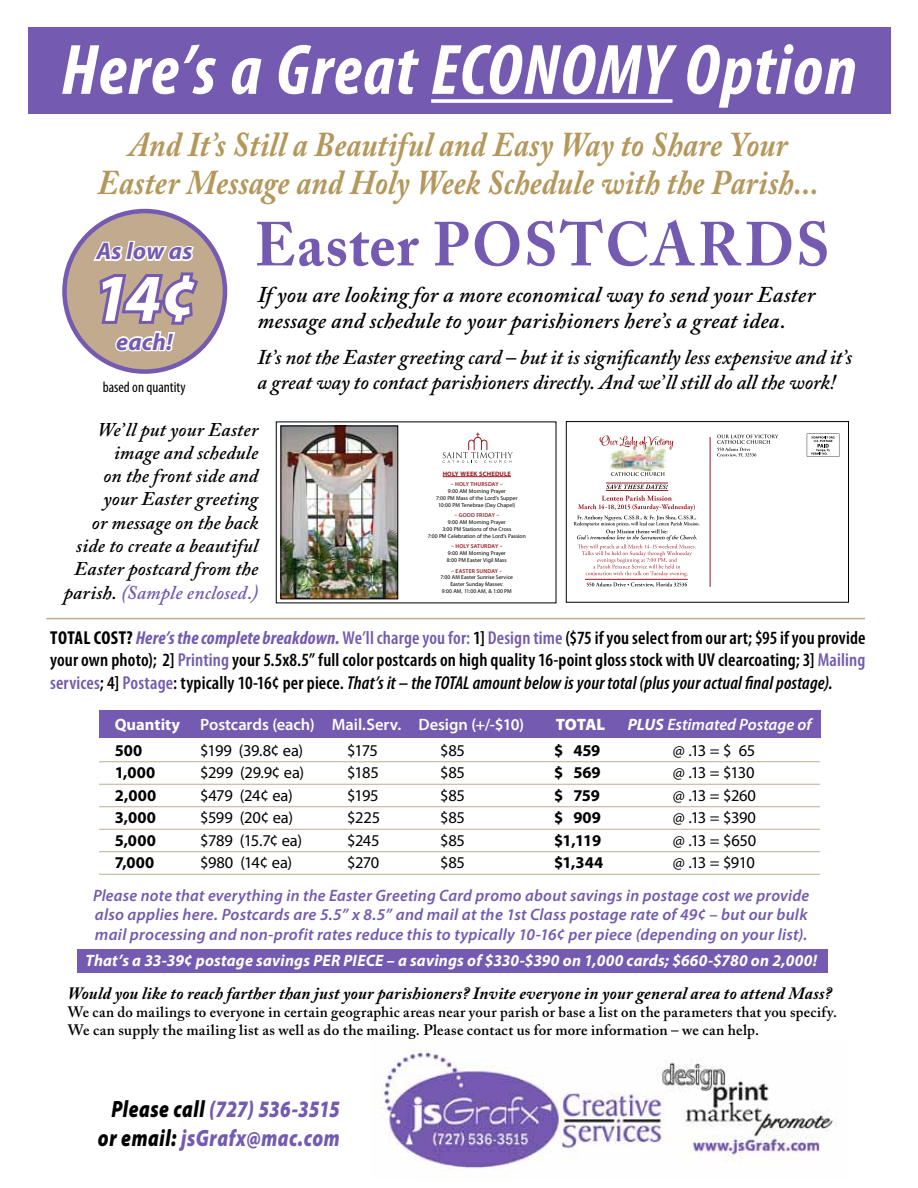
<style>
.page{position:relative;width:918px;height:1188px;background:#fff}
.page>*{position:absolute;margin:0;border:0;box-sizing:border-box;transform-origin:0 0}
.t1{font:italic 700 condensed 72px "Myriad Pro";letter-spacing:.02em;color:#fff}
.t2{font:italic 700 67.5px "Myriad Pro";color:#fff}
.t3{font:700 61.5px "Adobe Caslon Pro";letter-spacing:.03em;color:#745ab0;scale:.95 1}
.t4{font:italic 700 34.65px/37.5px "Adobe Caslon Pro";letter-spacing:.005em;color:#b4975a;text-align:center;scale:.89 1}
.t5{font:italic 700 24px "Myriad Pro";letter-spacing:.01em;color:#745ab0}
.t6{font:italic 900 23.7px/28.5px "Myriad Pro";letter-spacing:.025em;color:#745ab0;text-align:center;scale:.8 1}
.t7{font:italic 600 22.5px/26.2px "Adobe Caslon Pro";letter-spacing:.01em;color:#000}
.t8{font:italic 600 21px/25.2px "Adobe Caslon Pro";letter-spacing:-.005em;color:#000}
.t9{font:italic 600 19.35px/23.2px "Adobe Caslon Pro";letter-spacing:.005em;color:#000;text-align:right}
.t10{font:600 condensed 18.75px/22.5px "Myriad Pro";letter-spacing:.01em;color:#000;text-align:justify}
.t11{font:700 condensed 18.75px "Myriad Pro";color:#000}
.t12{font:italic 700 17.25px "Adobe Caslon Pro";letter-spacing:.01em;color:#000}
.t13{font:italic 600 16.5px/19.8px "Myriad Pro";letter-spacing:.015em;color:#745ab0;text-align:justify}
.t14{font:16.5px "Myriad Pro";letter-spacing:-.02em;color:#000}
.t15{font:italic 700 16.5px "Myriad Pro";letter-spacing:.015em;color:#fff}
.t16{font:700 16.5px "Myriad Pro";letter-spacing:.01em;color:#000}
.t17{font:600 16.5px "Myriad Pro";letter-spacing:-.005em;color:#fff}
.t18{font:italic 600 16.5px "Myriad Pro";color:#fff}
.t19{font:900 16.5px "Myriad Pro";color:#fff}
.t20{font:600 15px/18px "Adobe Caslon Pro";letter-spacing:.02em;color:#000}
.t21{font:condensed 15px "Myriad Pro";color:#000}
.t22{font:700 6.45px "Myriad Pro";letter-spacing:.03em;color:#961b23}
.t23{font:5.7px/6.9px "Myriad Pro";color:#000;text-align:center}
.t24{font:600 5.7px "Myriad Pro";letter-spacing:.025em;color:#961b23}
.s1{color:#745ab0}
.s2{font-weight:700}
.s3{font-weight:700;font-style:italic;color:#745ab0}
.s4{font-style:italic}
.s5{color:#000}
</style>
<div class="page">
<div style="left:77px;top:949px;width:751px;height:23px;background:#745ab0"></div>
<img style="left:371px;top:1040px;width:466px;height:136px">
<div style="left:28px;top:27px;width:863px;height:86px;background:#745ab0"></div>
<svg style="left:431px;top:99px;width:242px;height:4px"></svg>
<svg style="left:64px;top:211px;width:161px;height:161px;background:#b69f92"></svg>
<div style="left:62px;top:209px;width:165px;height:165px;border:4px solid #745ab0;border-radius:50%"></div>
<svg style="left:91px;top:231px;width:111px;height:122px;background:#b9a5a6"></svg>
<img style="left:283px;top:428px;width:113px;height:169px">
<div style="left:281px;top:426px;width:117px;height:173px;border:1px solid #000"></div>
<hr style="left:443px;top:476px;width:68px;height:1px;background:#961b23">
<svg style="left:443px;top:433px;width:70px;height:30px"></svg>
<hr style="left:46px;top:618px;width:819px;height:1px;background:#c1aa8e">
<div style="left:99px;top:710px;width:722px;height:27px;background:#745ab0"></div>
<hr style="left:99px;top:761px;width:721px;height:1px;background:#c1aa8e">
<hr style="left:99px;top:784px;width:721px;height:1px;background:#c1aa8e">
<hr style="left:99px;top:806px;width:721px;height:1px;background:#c1aa8e">
<hr style="left:99px;top:829px;width:721px;height:1px;background:#c1aa8e">
<hr style="left:99px;top:851px;width:721px;height:1px;background:#c1aa8e">
<hr style="left:99px;top:874px;width:721px;height:1px;background:#c1aa8e">
<hr style="left:710px;top:437px;width:1px;height:150px;background:#961b23">
<svg style="left:574px;top:495px;width:126px;height:92px"></svg>
<svg style="left:606px;top:485px;width:62px;height:4px"></svg>
<hr style="left:606px;top:490px;width:62px;height:1px;background:#961b23">
<hr style="left:606px;top:483px;width:62px;height:1px;background:#961b23">
<img style="left:609px;top:450px;width:57px;height:21px">
<svg style="left:611px;top:472px;width:54px;height:4px"></svg>
<svg style="left:599px;top:435px;width:75px;height:15px"></svg>
<svg style="left:717px;top:435px;width:61px;height:22px"></svg>
<hr style="left:585px;top:579px;width:103px;height:1px;background:#961b23">
<div style="left:566px;top:421px;width:283px;height:181px;border:1px solid #000"></div>
<svg style="left:807px;top:434px;width:32px;height:23px"></svg>
<h1 class="t1" style="left:61px;top:25px;width:797px">Here’s a Great ECONOMY Option</h1>
<h3 class="t4" style="left:98px;top:125px;width:811px">And It’s Still a Beautiful and Easy Way to Share Your<br>Easter Message and Holy Week Schedule with the Parish...</h3>
<p class="t5" style="left:96px;top:236px;width:98px">As low as</p>
<h2 class="t2" style="left:93px;top:254px;width:105px">14¢</h2>
<p class="t5" style="left:116px;top:326px;width:58px">each!</p>
<p class="t21" style="left:103px;top:377px;width:84px">based on quantity</p>
<h3 class="t3" style="left:255px;top:208px;width:607px">EASTER POSTCARDS</h3>
<p class="t7" style="left:257px;top:281px;width:559px">If you are looking for a more economical way to send your Easter message and schedule to your parishioners here’s a great idea.</p>
<p class="t8" style="left:257px;top:344px;width:597px">It’s not the Easter greeting card – but it is significantly less expensive and it’s a great way to contact parishioners directly. And we’ll still do all the work!</p>
<p class="t9" style="left:64px;top:417px;width:196px">We’ll put your Easter image and schedule<br>on the front side and<br>your Easter greeting<br>or message on the back side to create a beautiful<br>Easter postcard from the parish. <span class="s1">(Sample enclosed.)</span></p>
<p class="t11" style="left:50px;top:626px;width:17px">TOTAL</p>
<p class="t11" style="left:94px;top:626px;width:9px">COST</p>
<p class="t22" style="left:443px;top:470px;width:70px">HOLY WEEK SCHEDULE</p>
<p class="t24" style="left:451px;top:481px;width:54px">– HOLY THURSDAY –</p>
<p class="t23" style="left:436px;top:488px;width:83px">9:00 AM Morning Prayer<br>7:00 PM Mass of the Lord’s Supper<br>10:00 PM Tenebrae (Day Chapel)</p>
<p class="t24" style="left:454px;top:512px;width:46px">– GOOD FRIDAY –</p>
<p class="t23" style="left:428px;top:519px;width:100px">9:00 AM Morning Prayer<br>3:00 PM Stations of the Cross<br>7:00 PM Celebration of the Lord’s Passion</p>
<p class="t24" style="left:451px;top:543px;width:53px">– HOLY SATURDAY –</p>
<p class="t23" style="left:447px;top:550px;width:61px;text-align:left">9:00 AM Morning Prayer<br>8:00 PM Easter Vigil Mass</p>
<p class="t24" style="left:451px;top:567px;width:53px">– EASTER SUNDAY –</p>
<p class="t23" style="left:441px;top:574px;width:74px">7:00 AM Easter Sunrise Service<br>Easter Sunday Masses:<br>9:00 AM, 11:00 AM, &amp; 1:00 PM</p>
<p class="t10" style="left:50px;top:626px;width:817px;text-indent:76px"><span class="s2">?</span> <span class="s3">Here’s the complete breakdown.</span> <span class="s1">We’ll charge you for:</span> 1] <span class="s1">Design time</span> ($75 if you select from our art; $95 if you provide your own photo); 2] <span class="s1">Printing</span> your 5.5x8.5” full color postcards on high quality 16-point gloss stock with UV clearcoating; 3] <span class="s1">Mailing services</span>; 4] <span class="s1">Postage</span>: typically 10-16¢ per piece. <span class="s4">That’s it – the TOTAL amount below is your total (plus your actual final postage).</span></p>
<p class="t17" style="left:115px;top:714px;width:411px"><span class="s2">Quantity</span> Postcards (each) Mail.Serv. Design (+/-$10)</p>
<p class="t19" style="left:556px;top:713px;width:51px">TOTAL</p>
<p class="t18" style="left:628px;top:714px;width:185px"><span class="s2">PLUS</span> Estimated Postage of</p>
<p class="t16" style="left:115px;top:739px;width:29px">500</p>
<p class="t14" style="left:200px;top:740px;width:105px">$199 (39.8¢ ea)</p>
<p class="t14" style="left:347px;top:740px;width:32px">$175</p>
<p class="t14" style="left:440px;top:740px;width:26px">$85</p>
<p class="t16" style="left:554px;top:739px;width:48px">$ 459</p>
<p class="t14" style="left:673px;top:740px;width:84px">@ .13 = $ 65</p>
<p class="t16" style="left:115px;top:762px;width:42px">1,000</p>
<p class="t14" style="left:200px;top:762px;width:106px">$299 (29.9¢ ea)</p>
<p class="t14" style="left:347px;top:762px;width:33px">$185</p>
<p class="t14" style="left:440px;top:762px;width:26px">$85</p>
<p class="t16" style="left:554px;top:762px;width:48px">$ 569</p>
<p class="t14" style="left:673px;top:762px;width:83px">@ .13 = $130</p>
<p class="t16" style="left:115px;top:784px;width:43px">2,000</p>
<p class="t14" style="left:200px;top:785px;width:94px">$479 (24¢ ea)</p>
<p class="t14" style="left:347px;top:785px;width:33px">$195</p>
<p class="t14" style="left:440px;top:785px;width:26px">$85</p>
<p class="t16" style="left:554px;top:784px;width:47px">$ 759</p>
<p class="t14" style="left:673px;top:785px;width:85px">@ .13 = $260</p>
<p class="t16" style="left:115px;top:807px;width:43px">3,000</p>
<p class="t14" style="left:200px;top:807px;width:94px">$599 (20¢ ea)</p>
<p class="t14" style="left:347px;top:807px;width:34px">$225</p>
<p class="t14" style="left:440px;top:807px;width:26px">$85</p>
<p class="t16" style="left:554px;top:807px;width:48px">$ 909</p>
<p class="t14" style="left:673px;top:807px;width:85px">@ .13 = $390</p>
<p class="t16" style="left:115px;top:829px;width:43px">5,000</p>
<p class="t14" style="left:200px;top:830px;width:103px">$789 (15.7¢ ea)</p>
<p class="t14" style="left:347px;top:830px;width:34px">$245</p>
<p class="t14" style="left:440px;top:830px;width:26px">$85</p>
<p class="t16" style="left:554px;top:829px;width:49px">$1,119</p>
<p class="t14" style="left:673px;top:830px;width:85px">@ .13 = $650</p>
<p class="t16" style="left:115px;top:852px;width:41px">7,000</p>
<p class="t14" style="left:200px;top:852px;width:94px">$980 (14¢ ea)</p>
<p class="t14" style="left:347px;top:852px;width:34px">$270</p>
<p class="t14" style="left:440px;top:852px;width:26px">$85</p>
<p class="t16" style="left:554px;top:852px;width:51px">$1,344</p>
<p class="t14" style="left:673px;top:852px;width:84px">@ .13 = $910</p>
<p class="t13" style="left:93px;top:885px;width:718px">Please note that everything in the Easter Greeting Card promo about savings in postage cost we provide also applies here. Postcards are 5.5” x 8.5” and mail at the 1st Class postage rate of 49¢ – but our bulk mail processing and non-profit rates reduce this to typically 10-16¢ per piece (depending on your list).</p>
<p class="t15" style="left:85px;top:949px;width:733px">That’s a 33-39¢ postage savings PER PIECE – a savings of $330-$390 on 1,000 cards; $660-$780 on 2,000!</p>
<p class="t12" style="left:68px;top:983px;width:765px">Would you like to reach farther than just your parishioners? Invite everyone in your general area to attend Mass?</p>
<p class="t20" style="left:68px;top:1003px;width:771px">We can do mailings to everyone in certain geographic areas near your parish or base a list on the parameters that you specify.<br>We can supply the mailing list as well as do the mailing. Please contact us for more information – we can help.</p>
<p class="t6" style="left:98px;top:1094px;width:304px"><span class="s5">Please call</span> (727) 536-3515 <span class="s5">or email:</span> jsGrafx@mac.com</p>
</div>
